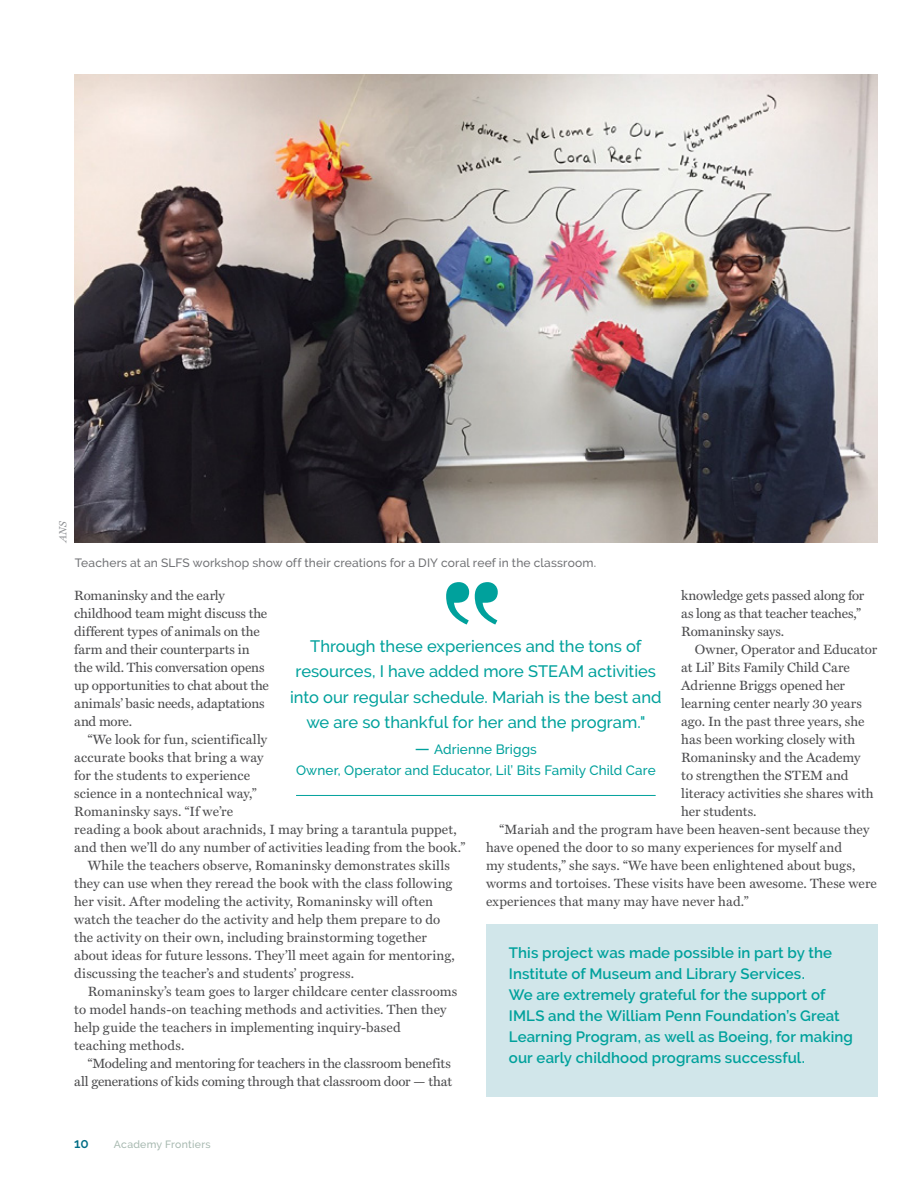
<style>
.page{position:relative;width:918px;height:1188px;background:#fff}
.page>*{position:absolute;margin:0;border:0;box-sizing:border-box;transform-origin:0 0}
.t1{font:500 16.5px/25.5px "Raleway";color:#00a19c;text-align:center}
.t2{font:600 15px/21px "Raleway";letter-spacing:.005em;color:#00a19c}
.t3{font:13.5px/18px "Miller Text Roman";color:#4d4d4f}
.t4{font:500 13.5px/21px "Raleway";letter-spacing:.01em;color:#00a19c;text-align:center}
.t5{font:600 13.5px "Raleway";color:#006d85}
.t6{font:500 12px "Raleway";letter-spacing:.015em;color:#717275}
.t7{font:500 10.5px "Raleway";letter-spacing:.025em;color:#a7b9b0}
.t8{font:italic 10.5px "Miller Text";color:#919396}
.s1{font-size:16.5px}
</style>
<div class="page">
<img style="left:74px;top:74px;width:804px;height:468px">
<hr style="left:296px;top:795px;width:360px;height:1px;background:#00a19c">
<svg style="left:446px;top:582px;width:52px;height:43px"></svg>
<div style="left:486px;top:924px;width:392px;height:173px;background:#d1e6ea"></div>
<p class="t8" style="left:57px;top:542px;width:23px;rotate:-90deg">ANS</p>
<p class="t6" style="left:75px;top:556px;width:523px">Teachers at an SLFS workshop show off their creations for a DIY coral reef in the classroom.</p>
<p class="t3" style="left:681px;top:586px;width:185px">knowledge gets passed along for as long as that teacher teaches,”<br>Romaninsky says.</p>
<p class="t3" style="left:695px;top:640px;width:184px">Owner, Operator and Educator</p>
<p class="t3" style="left:681px;top:658px;width:170px">at Lil’ Bits Family Child Care</p>
<p class="t3" style="left:681px;top:676px;width:165px">Adrienne Briggs opened her</p>
<p class="t3" style="left:681px;top:694px;width:182px">learning center nearly 30 years</p>
<p class="t3" style="left:681px;top:712px;width:185px">ago. In the past three years, she</p>
<p class="t3" style="left:681px;top:730px;width:176px">has been working closely with</p>
<p class="t3" style="left:681px;top:748px;width:181px">Romaninsky and the Academy</p>
<p class="t3" style="left:681px;top:766px;width:169px">to strengthen the STEM and</p>
<p class="t3" style="left:681px;top:784px;width:194px">literacy activities she shares with</p>
<p class="t3" style="left:681px;top:802px;width:77px">her students.</p>
<p class="t3" style="left:500px;top:820px;width:372px">“Mariah and the program have been heaven-sent because they</p>
<p class="t3" style="left:486px;top:838px;width:358px">have opened the door to so many experiences for myself and</p>
<p class="t3" style="left:486px;top:856px;width:371px">my students,” she says. “We have been enlightened about bugs,</p>
<p class="t3" style="left:486px;top:874px;width:392px">worms and tortoises. These visits have been awesome. These were</p>
<p class="t3" style="left:486px;top:892px;width:264px">experiences that many may have never had.”</p>
<p class="t3" style="left:74px;top:586px;width:196px">Romaninsky and the early childhood team might discuss the different types of animals on the farm and their counterparts in the wild. This conversation opens up opportunities to chat about the animals’ basic needs, adaptations and more.</p>
<p class="t3" style="left:88px;top:730px;width:181px">“We look for fun, scientifically</p>
<p class="t3" style="left:74px;top:748px;width:191px">accurate books that bring a way</p>
<p class="t3" style="left:74px;top:766px;width:177px">for the students to experience</p>
<p class="t3" style="left:74px;top:784px;width:184px">science in a nontechnical way,”</p>
<p class="t3" style="left:74px;top:802px;width:160px">Romaninsky says. “If we’re</p>
<p class="t3" style="left:74px;top:820px;width:384px">reading a book about arachnids, I may bring a tarantula puppet,</p>
<p class="t3" style="left:74px;top:838px;width:393px">and then we’ll do any number of activities leading from the book.”</p>
<p class="t3" style="left:88px;top:856px;width:364px">While the teachers observe, Romaninsky demonstrates skills</p>
<p class="t3" style="left:74px;top:874px;width:380px">they can use when they reread the book with the class following</p>
<p class="t3" style="left:74px;top:892px;width:360px">her visit. After modeling the activity, Romaninsky will often</p>
<p class="t3" style="left:74px;top:910px;width:367px">watch the teacher do the activity and help them prepare to do</p>
<p class="t3" style="left:74px;top:928px;width:354px">the activity on their own, including brainstorming together</p>
<p class="t3" style="left:74px;top:946px;width:382px">about ideas for future lessons. They’ll meet again for mentoring,</p>
<p class="t3" style="left:74px;top:964px;width:281px">discussing the teacher’s and students’ progress.</p>
<p class="t3" style="left:88px;top:982px;width:371px">Romaninsky’s team goes to larger childcare center classrooms</p>
<p class="t3" style="left:74px;top:1000px;width:374px">to model hands-on teaching methods and activities. Then they</p>
<p class="t3" style="left:74px;top:1018px;width:328px">help guide the teachers in implementing inquiry-based</p>
<p class="t3" style="left:74px;top:1036px;width:112px">teaching methods.</p>
<p class="t3" style="left:88px;top:1054px;width:365px">“Modeling and mentoring for teachers in the classroom benefits</p>
<p class="t3" style="left:74px;top:1072px;width:379px">all generations of kids coming through that classroom door — that</p>
<p class="t1" style="left:290px;top:633px;width:373px">Through these experiences and the tons of resources, I have added more STEAM activities into our regular schedule. Mariah is the best and we are so thankful for her and the program."</p>
<p class="t4" style="left:296px;top:739px;width:361px"><span class="s1">—</span> Adrienne Briggs<br>Owner, Operator and Educator, Lil’ Bits Family Child Care</p>
<p class="t2" style="left:509px;top:942px;width:345px">This project was made possible in part by the Institute of Museum and Library Services.<br>We are extremely grateful for the support of IMLS and the William Penn Foundation’s Great Learning Program, as well as Boeing, for making our early childhood programs successful.</p>
<p class="t5" style="left:74px;top:1135px;width:16px">10</p>
<p class="t7" style="left:114px;top:1138px;width:98px">Academy Frontiers</p>
</div>
